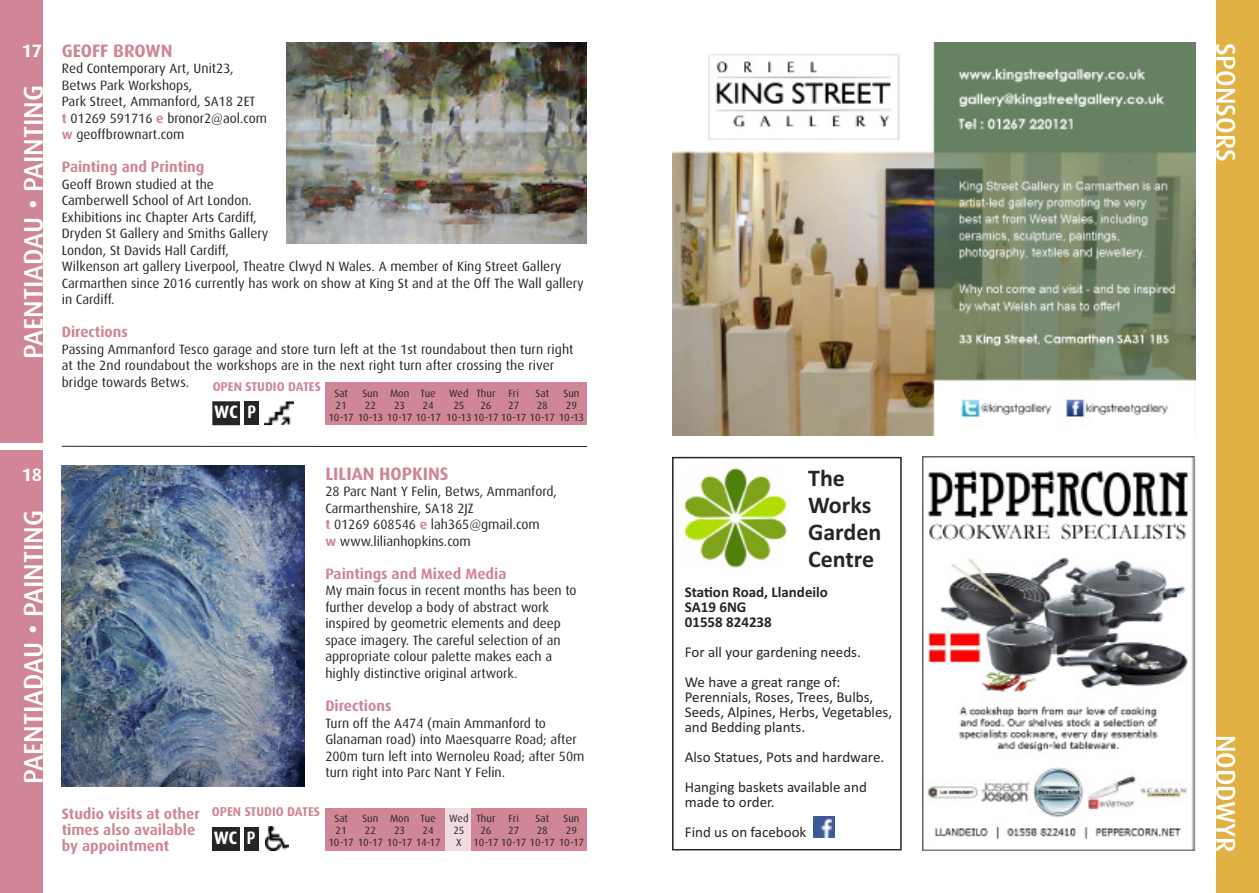
<style>
.page{position:relative;width:1259px;height:893px;background:#fff}
.page>*{position:absolute;margin:0;border:0;box-sizing:border-box;transform-origin:0 0}
.t1{font:500 27px "Dax";color:#fff}
.t2{font:700 24px/27px "Calibri";color:#272627}
.t3{font:700 18px "Dax";color:#d08697}
.t4{font:700 18px "Dax";letter-spacing:-.01em;color:#fff}
.t5{font:700 18px "Dax";letter-spacing:-.01em;color:#fff;scale:.84 1}
.t6{font:15px/30px "Calibri";color:#272627}
.t7{font:700 15px/15.8px "Dax";color:#d08697}
.t8{font:700 15px/15px "Calibri";color:#272627}
.t9{font:13.5px/16.5px "Dax";color:#272627}
.t10{font:700 12.75px "Dax";color:#d08697}
.t11{font:10.5px "Dax";color:#272627}
.s1{font-weight:700;color:#d08697}
</style>
<div class="page">
<div style="left:1216px;top:0;width:43px;height:893px;background:#e1b143"></div>
<img style="left:672px;top:43px;width:523px;height:393px">
<div style="left:0;top:0;width:43px;height:442px;background:#d08697"></div>
<div style="left:0;top:451px;width:43px;height:442px;background:#d08697"></div>
<img style="left:62px;top:465px;width:242px;height:322px">
<img style="left:265px;top:826px;width:23px;height:24px">
<div style="left:325px;top:808px;width:262px;height:42px;background:#d08697"></div>
<div style="left:446px;top:808px;width:25px;height:42px;background:#f1dbe0"></div>
<div style="left:212px;top:826px;width:27px;height:24px;background:#272627"></div>
<div style="left:244px;top:826px;width:14px;height:24px;background:#272627"></div>
<hr style="left:62px;top:446px;width:525px;height:1px;background:#272627">
<img style="left:922px;top:457px;width:274px;height:393px">
<div style="left:672px;top:457px;width:229px;height:393px;border:2px solid #272627"></div>
<img style="left:679px;top:462px;width:107px;height:106px">
<svg style="left:813px;top:816px;width:22px;height:22px"></svg>
<img style="left:813px;top:817px;width:21px;height:21px">
<img style="left:286px;top:43px;width:301px;height:201px">
<div style="left:325px;top:383px;width:262px;height:42px;background:#d08697"></div>
<div style="left:212px;top:401px;width:28px;height:24px;background:#272627"></div>
<img style="left:265px;top:401px;width:28px;height:24px">
<div style="left:244px;top:401px;width:15px;height:24px;background:#272627"></div>
<h3 class="t4" style="left:22px;top:43px;width:22px">17</h3>
<h1 class="t1" style="left:22px;top:359px;width:275px;rotate:-90deg">PAENTIADAU • PAINTING</h1>
<h3 class="t4" style="left:22px;top:467px;width:22px">18</h3>
<h1 class="t1" style="left:22px;top:784px;width:275px;rotate:-90deg">PAENTIADAU • PAINTING</h1>
<h3 class="t3" style="left:62px;top:43px;width:112px">GEOFF BROWN</h3>
<p class="t9" style="left:62px;top:61px;width:207px">Red Contemporary Art, Unit23,<br>Betws Park Workshops,<br>Park Street, Ammanford, SA18 2ET<br><span class="s1">t</span> 01269 591716 <span class="s1">e</span> bronor2@aol.com <span class="s1">w</span> geoffbrownart.com</p>
<p class="t7" style="left:62px;top:160px;width:144px">Painting and Printing</p>
<p class="t9" style="left:62px;top:177px;width:523px">Geoff Brown studied at the<br>Camberwell School of Art London.<br>Exhibitions inc Chapter Arts Cardiff,<br>Dryden St Gallery and Smiths Gallery<br>London, St Davids Hall Cardiff,<br>Wilkenson art gallery Liverpool, Theatre Clwyd N Wales. A member of King Street Gallery Carmarthen since 2016 currently has work on show at King St and at the Off The Wall gallery in Cardiff.</p>
<p class="t7" style="left:62px;top:325px;width:68px">Directions</p>
<p class="t9" style="left:62px;top:342px;width:513px">Passing Ammanford Tesco garage and store turn left at the 1st roundabout then turn right at the 2nd roundabout the workshops are in the next right turn after crossing the river bridge towards Betws.</p>
<p class="t10" style="left:213px;top:381px;width:110px">OPEN STUDIO DATES</p>
<h3 class="t4" style="left:214px;top:404px;width:25px">WC</h3>
<p class="t11" style="left:334px;top:388px;width:15px">Sat</p>
<p class="t11" style="left:362px;top:388px;width:75px">Sun Mon Tue</p>
<p class="t11" style="left:449px;top:388px;width:71px">Wed Thur Fri</p>
<p class="t11" style="left:535px;top:388px;width:15px">Sat</p>
<p class="t11" style="left:563px;top:388px;width:17px">Sun</p>
<p class="t11" style="left:335px;top:400px;width:13px">21</p>
<p class="t11" style="left:365px;top:400px;width:13px">22</p>
<p class="t11" style="left:394px;top:400px;width:13px">23</p>
<p class="t11" style="left:422px;top:400px;width:13px">24</p>
<p class="t11" style="left:453px;top:400px;width:13px">25</p>
<p class="t11" style="left:480px;top:400px;width:13px">26</p>
<p class="t11" style="left:508px;top:400px;width:13px">27</p>
<p class="t11" style="left:537px;top:400px;width:13px">28</p>
<p class="t11" style="left:566px;top:400px;width:13px">29</p>
<h3 class="t5" style="left:247px;top:404px;width:12px">P</h3>
<p class="t11" style="left:328px;top:412px;width:257px">10-17 10-13 10-17 10-17 10-1310-17 10-17 10-17 10-13</p>
<h3 class="t3" style="left:325px;top:465px;width:125px">LILIAN HOPKINS</h3>
<p class="t9" style="left:325px;top:484px;width:233px">28 Parc Nant Y Felin, Betws, Ammanford,<br>Carmarthenshire, SA18 2JZ<br><span class="s1">t</span> 01269 608546 <span class="s1">e</span> lah365@gmail.com<br><span class="s1">w</span> www.lilianhopkins.com</p>
<p class="t7" style="left:325px;top:566px;width:182px">Paintings and Mixed Media</p>
<p class="t9" style="left:325px;top:583px;width:253px">My main focus in recent months has been to further develop a body of abstract work inspired by geometric elements and deep space imagery. The careful selection of an appropriate colour palette makes each a highly distinctive original artwork.</p>
<p class="t7" style="left:325px;top:699px;width:68px">Directions</p>
<p class="t9" style="left:325px;top:716px;width:260px">Turn off the A474 (main Ammanford to<br>Glanaman road) into Maesquarre Road; after<br>200m turn left into Wernoleu Road; after 50m</p>
<p class="t9" style="left:325px;top:765px;width:181px">turn right into Parc Nant Y Felin.</p>
<p class="t7" style="left:62px;top:807px;width:140px">Studio visits at other times also available by appointment</p>
<p class="t10" style="left:212px;top:806px;width:110px">OPEN STUDIO DATES</p>
<h3 class="t4" style="left:214px;top:829px;width:43px">WC P</h3>
<p class="t11" style="left:334px;top:814px;width:15px">Sat</p>
<p class="t11" style="left:362px;top:814px;width:75px">Sun Mon Tue</p>
<p class="t11" style="left:449px;top:814px;width:71px">Wed Thur Fri</p>
<p class="t11" style="left:535px;top:814px;width:15px">Sat</p>
<p class="t11" style="left:563px;top:814px;width:17px">Sun</p>
<p class="t11" style="left:335px;top:826px;width:13px">21</p>
<p class="t11" style="left:365px;top:826px;width:13px">22</p>
<p class="t11" style="left:394px;top:826px;width:13px">23</p>
<p class="t11" style="left:422px;top:826px;width:13px">24</p>
<p class="t11" style="left:453px;top:826px;width:13px">25</p>
<p class="t11" style="left:480px;top:826px;width:13px">26</p>
<p class="t11" style="left:508px;top:826px;width:13px">27</p>
<p class="t11" style="left:537px;top:826px;width:13px">28</p>
<p class="t11" style="left:566px;top:826px;width:13px">29</p>
<p class="t11" style="left:328px;top:838px;width:114px">10-17 10-17 10-17 14-17</p>
<p class="t11" style="left:456px;top:838px;width:129px">X 10-17 10-17 10-17 10-17</p>
<h2 class="t2" style="left:808px;top:464px;width:75px">The<br>Works<br>Garden<br>Centre</h2>
<p class="t8" style="left:685px;top:584px;width:145px">Station Road, Llandeilo<br>SA19 6NG<br>01558 824238</p>
<p class="t6" style="left:685px;top:637px;width:178px">For all your gardening needs.<br>We have a great range of:</p>
<p class="t6" style="left:685px;top:689px;width:209px;line-height:15px">Perennials, Roses, Trees, Bulbs,<br>Seeds, Alpines, Herbs, Vegetables, and Bedding plants.</p>
<p class="t6" style="left:685px;top:742px;width:201px">Also Statues, Pots and hardware.<br>Hanging baskets available and</p>
<p class="t6" style="left:685px;top:787px;width:123px">made to order.<br>Find us on facebook</p>
<h1 class="t1" style="left:1237px;top:43px;width:121px;rotate:90deg">SPONSORS</h1>
<h1 class="t1" style="left:1237px;top:734px;width:120px;rotate:90deg">NODDWYR</h1>
</div>
